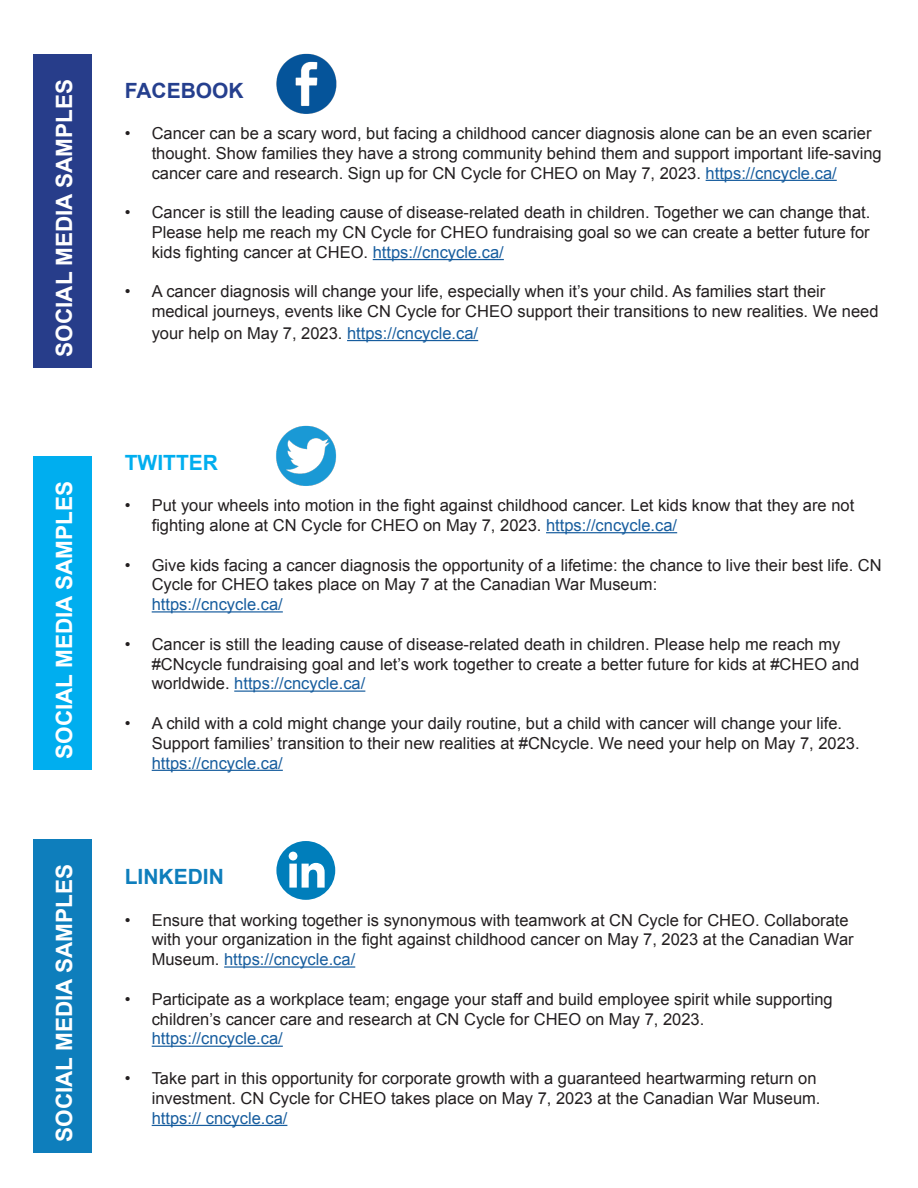
<style>
.page{position:relative;width:918px;height:1188px;background:#fff}
.page>*{position:absolute;margin:0;border:0;box-sizing:border-box;transform-origin:0 0}
.t1{font:700 22.5px "Arial";color:#fff}
.t2{font:700 21px "Arial";color:#253f8e}
.t3{font:700 21px "Arial";color:#0e7ebc}
.t4{font:700 21px "Arial";color:#00aeef}
.t5{font:16.5px/19.8px "Arial";color:#231f20}
.s1{color:#175d9e}
</style>
<div class="page">
<img style="left:276px;top:53px;width:61px;height:61px">
<hr style="left:706px;top:180px;width:131px;height:1px;background:#175d9e">
<hr style="left:373px;top:259px;width:131px;height:1px;background:#175d9e">
<hr style="left:347px;top:340px;width:131px;height:1px;background:#175d9e">
<div style="left:33px;top:54px;width:58px;height:313px;background:#273d8a"></div>
<img style="left:276px;top:425px;width:61px;height:61px">
<hr style="left:546px;top:532px;width:131px;height:1px;background:#175d9e">
<hr style="left:152px;top:611px;width:131px;height:2px;background:#175d9e">
<hr style="left:234px;top:691px;width:131px;height:1px;background:#175d9e">
<hr style="left:152px;top:770px;width:131px;height:1px;background:#175d9e">
<div style="left:33px;top:456px;width:58px;height:314px;background:#00aeef"></div>
<div style="left:276px;top:841px;width:59px;height:59px;background:#007ebb;border-radius:50%"></div>
<svg style="left:289px;top:852px;width:36px;height:36px"></svg>
<hr style="left:224px;top:966px;width:131px;height:2px;background:#175d9e">
<hr style="left:152px;top:1046px;width:131px;height:1px;background:#175d9e">
<hr style="left:152px;top:1125px;width:135px;height:1px;background:#175d9e">
<div style="left:33px;top:839px;width:58px;height:314px;background:#0e7ebc"></div>
<p class="t1" style="left:49px;top:357px;width:279px;rotate:-90deg">SOCIAL MEDIA SAMPLES</p>
<p class="t1" style="left:49px;top:759px;width:279px;rotate:-90deg">SOCIAL MEDIA SAMPLES</p>
<p class="t1" style="left:49px;top:1142px;width:279px;rotate:-90deg">SOCIAL MEDIA SAMPLES</p>
<p class="t2" style="left:125px;top:76px;width:121px">FACEBOOK</p>
<p class="t5" style="left:152px;top:123px;width:731px;text-indent:-27px">• Cancer can be a scary word, but facing a childhood cancer diagnosis alone can be an even scarier thought. Show families they have a strong community behind them and support important life-saving cancer care and research. Sign up for CN Cycle for CHEO on May 7, 2023. <span class="s1">https://cncycle.ca/</span></p>
<p class="t5" style="left:152px;top:203px;width:720px;text-align:justify;text-indent:-27px">• Cancer is still the leading cause of disease-related death in children. Together we can change that.<br>Please help me reach my CN Cycle for CHEO fundraising goal so we can create a better future for kids fighting cancer at CHEO. <span class="s1">https://cncycle.ca/</span></p>
<p class="t5" style="left:152px;top:282px;width:728px;text-indent:-27px">• A cancer diagnosis will change your life, especially when it’s your child. As families start their medical journeys, events like CN Cycle for CHEO support their transitions to new realities. We need</p>
<p class="t5" style="left:152px;top:323px;width:328px">your help on May 7, 2023. <span class="s1">https://cncycle.ca/</span></p>
<p class="t4" style="left:125px;top:449px;width:95px">TWITTER</p>
<p class="t5" style="left:152px;top:496px;width:704px;text-indent:-27px">• Put your wheels into motion in the fight against childhood cancer. Let kids know that they are not fighting alone at CN Cycle for CHEO on May 7, 2023. <span class="s1">https://cncycle.ca/</span></p>
<p class="t5" style="left:152px;top:555px;width:731px;text-indent:-27px">• Give kids facing a cancer diagnosis the opportunity of a lifetime: the chance to live their best life. CN<br>Cycle for CHEO takes place on May 7 at the Canadian War Museum:<br><span class="s1">https://cncycle.ca/</span></p>
<p class="t5" style="left:152px;top:634px;width:709px;text-indent:-27px">• Cancer is still the leading cause of disease-related death in children. Please help me reach my #CNcycle fundraising goal and let’s work together to create a better future for kids at #CHEO and worldwide. <span class="s1">https://cncycle.ca/</span></p>
<p class="t5" style="left:152px;top:713px;width:710px;text-indent:-27px">• A child with a cold might change your daily routine, but a child with cancer will change your life.<br>Support families’ transition to their new realities at #CNcycle. We need your help on May 7, 2023. <span class="s1">https://cncycle.ca/</span></p>
<p class="t3" style="left:125px;top:863px;width:101px">LINKEDIN</p>
<p class="t5" style="left:152px;top:910px;width:703px;text-indent:-27px">• Ensure that working together is synonymous with teamwork at CN Cycle for CHEO. Collaborate with your organization in the fight against childhood cancer on May 7, 2023 at the Canadian War<br>Museum. <span class="s1">https://cncycle.ca/</span></p>
<p class="t5" style="left:152px;top:989px;width:683px;text-indent:-27px">• Participate as a workplace team; engage your staff and build employee spirit while supporting children’s cancer care and research at CN Cycle for CHEO on May 7, 2023. <span class="s1">https://cncycle.ca/</span></p>
<p class="t5" style="left:152px;top:1069px;width:670px;text-indent:-27px">• Take part in this opportunity for corporate growth with a guaranteed heartwarming return on investment. CN Cycle for CHEO takes place on May 7, 2023 at the Canadian War Museum. <span class="s1">https:// cncycle.ca/</span></p>
</div>
